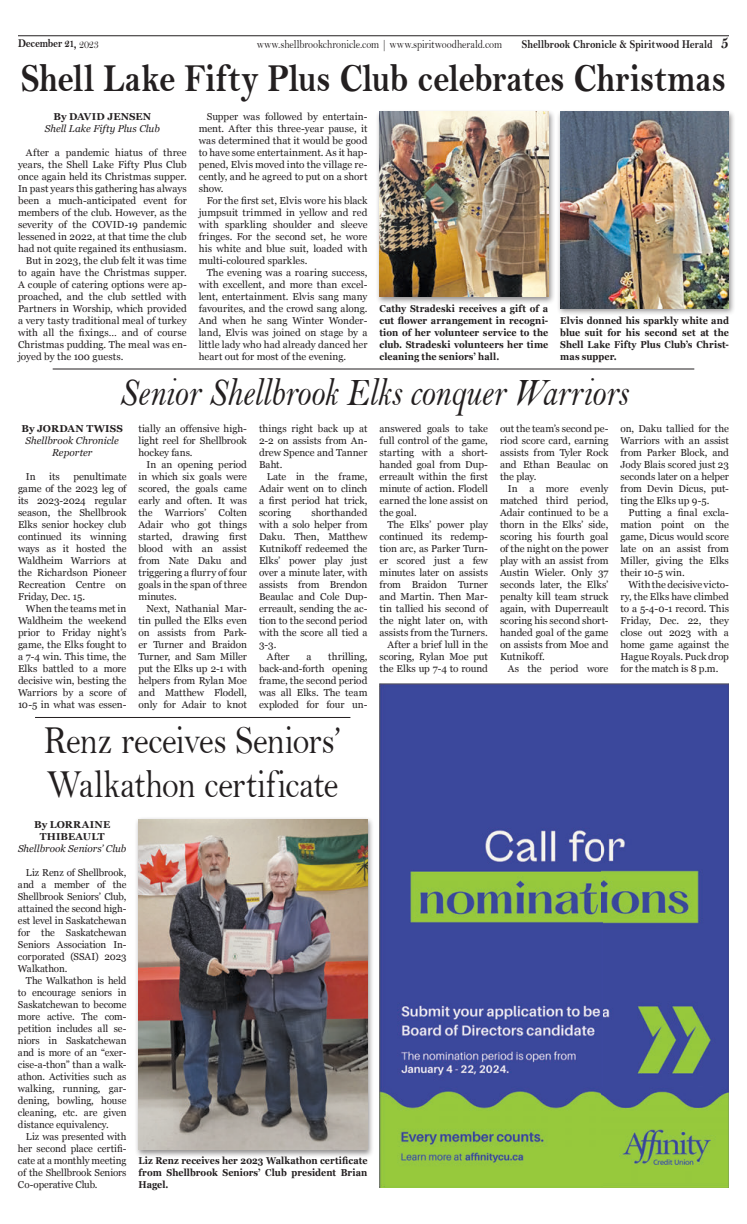
<style>
.page{position:relative;width:747px;height:1224px;background:#fff}
.page>*{position:absolute;margin:0;border:0;box-sizing:border-box;transform-origin:0 0}
.Head_Bell_Italic{font:40px "Bell MT Bold";letter-spacing:-.005em;color:#231f20;scale:.85 1}
.Head_Bell_Italic-2{font:40px/44px "Bell";letter-spacing:-.015em;color:#231f20;scale:.85 1}
.Head_Bell_Italic-3{font:40px "Bell MT Italic";letter-spacing:-.01em;color:#231f20;scale:.85 1}
.t1{font:12px "Bell";letter-spacing:-.01em;color:#231f20;scale:.85 1}
.t2{font:12px "Bell MT Bold";letter-spacing:-.005em;color:#231f20;scale:.85 1}
.t3{font:12px "Bell MT Bold";letter-spacing:-.025em;color:#231f20;scale:.85 1}
.BODY_TEXT{font:10px/12px "Georgia";color:#231f20;text-align:justify}
.Captions_Georgia_Bol{font:700 10px/12px "Georgia";letter-spacing:.005em;color:#231f20;text-align:justify;scale:.9 1}
.BODY_TEXT-2{font:italic 10px/12px "Georgia";color:#231f20;text-align:center}
.BODY_TEXT-3{font:700 10px "Georgia";letter-spacing:.01em;color:#231f20}
.s1{font-family:"Bell"}
.s2{font-size:18px}
</style>
<div class="page">
<hr style="left:18px;top:36px;width:711px;height:1px;background:#231f20">
<hr style="left:53px;top:369px;width:641px;height:1px;background:#231f20">
<div style="left:556px;top:109px;width:180px;height:207px;background:#231f20;opacity:.5"></div>
<img style="left:560px;top:112px;width:169px;height:196px">
<img style="left:380px;top:684px;width:349px;height:504px">
<div style="left:376px;top:109px;width:179px;height:196px;background:#231f20;opacity:.5"></div>
<img style="left:380px;top:112px;width:168px;height:185px">
<hr style="left:35px;top:717px;width:315px;height:1px;background:#231f20">
<div style="left:134px;top:816px;width:241px;height:342px;background:#231f20;opacity:.5"></div>
<img style="left:138px;top:819px;width:229px;height:331px">
<p class="t3" style="left:18px;top:36px;width:97px">December 21, <span class="s1">2023</span></p>
<p class="t1" style="left:257px;top:37px;width:290px">www.shellbrookchronicle.com | www.spiritwoodherald.com</p>
<p class="t2" style="left:522px;top:37px;width:245px">Shellbrook Chronicle &amp; Spiritwood Herald <span class="s2">5</span></p>
<p class="Head_Bell_Italic" style="left:21px;top:54px;width:831px">Shell Lake Fifty Plus Club celebrates Christmas</p>
<p class="BODY_TEXT-3" style="left:53px;top:111px;width:99px">By DAVID JENSEN</p>
<p class="BODY_TEXT-2" style="left:45px;top:123px;width:117px">Shell Lake Fifty Plus Club</p>
<p class="BODY_TEXT" style="left:18px;top:147px;width:170px;text-indent:8px">After a pandemic hiatus of three years, the Shell Lake Fifty Plus Club once again held its Christmas supper.<br>In past years this gathering has always been a much-anticipated event for members of the club. However, as the severity of the COVID-19 pandemic lessened in 2022, at that time the club had not quite regained its enthusiasm.</p>
<p class="BODY_TEXT" style="left:18px;top:255px;width:170px;text-indent:8px">But in 2023, the club felt it was time to again have the Christmas supper.<br>A couple of catering options were ap&shy;proached, and the club settled with Partners in Worship, which provided a very tasty traditional meal of turkey with all the fixings… and of course Christmas pudding. The meal was en&shy;joyed by the 100 guests.</p>
<p class="BODY_TEXT" style="left:199px;top:111px;width:170px;text-indent:8px">Supper was followed by entertain&shy;ment. After this three-year pause, it was determined that it would be good to have some entertainment. As it hap&shy;pened, Elvis moved into the village re&shy;cently, and he agreed to put on a short show.</p>
<p class="BODY_TEXT" style="left:199px;top:195px;width:170px;text-indent:8px">For the first set, Elvis wore his black jumpsuit trimmed in yellow and red with sparkling shoulder and sleeve fringes. For the second set, he wore his white and blue suit, loaded with multi-coloured sparkles.</p>
<p class="BODY_TEXT" style="left:199px;top:267px;width:170px;text-indent:8px">The evening was a roaring success, with excellent, and more than excel&shy;lent, entertainment. Elvis sang many favourites, and the crowd sang along.<br>And when he sang Winter Wonder&shy;land, Elvis was joined on stage by a little lady who had already danced her heart out for most of the evening.</p>
<p class="Captions_Georgia_Bol" style="left:380px;top:303px;width:189px">Cathy Stradeski receives a gift of a cut flower arrangement in recogni&shy;tion of her volunteer service to the club. Stradeski volunteers her time cleaning the seniors’ hall.</p>
<p class="Captions_Georgia_Bol" style="left:560px;top:315px;width:189px">Elvis donned his sparkly white and blue suit for his second set at the Shell Lake Fifty Plus Club’s Christ&shy;mas supper.</p>
<p class="Head_Bell_Italic-3" style="left:119px;top:368px;width:600px">Senior Shellbrook Elks conquer Warriors</p>
<p class="BODY_TEXT-3" style="left:21px;top:423px;width:103px">By JORDAN TWISS</p>
<p class="BODY_TEXT-2" style="left:26px;top:435px;width:95px">Shellbrook Chronicle<br>Reporter</p>
<p class="BODY_TEXT" style="left:26px;top:471px;width:11px">In</p>
<p class="BODY_TEXT" style="left:49px;top:471px;width:12px">its</p>
<p class="BODY_TEXT" style="left:18px;top:471px;width:110px;text-indent:56px">penultimate game of the 2023 leg of its 2023-2024 regular season, the Shellbrook Elks senior hockey club continued its winning ways as it hosted the Waldheim Warriors at the Richardson Pioneer Recreation Centre on Friday, Dec. 15.</p>
<p class="BODY_TEXT" style="left:18px;top:603px;width:110px;text-indent:8px">When the teams met in Waldheim the weekend prior to Friday night’s game, the Elks fought to a 7-4 win. This time, the Elks battled to a more decisive win, besting the Warriors by a score of 10-5 in what was essen-</p>
<p class="BODY_TEXT" style="left:139px;top:423px;width:110px">tially an offensive high&shy;light reel for Shellbrook hockey fans.</p>
<p class="BODY_TEXT" style="left:139px;top:459px;width:110px;text-indent:8px">In an opening period in which six goals were scored, the goals came early and often. It was the Warriors’ Colten Adair who got things started, drawing first blood with an assist from Nate Daku and triggering a flurry of four goals in the span of three minutes.</p>
<p class="BODY_TEXT" style="left:139px;top:603px;width:110px;text-indent:8px">Next, Nathanial Mar&shy;tin pulled the Elks even on assists from Park&shy;er Turner and Braidon Turner, and Sam Miller put the Elks up 2-1 with helpers from Rylan Moe and Matthew Flodell, only for Adair to knot</p>
<p class="BODY_TEXT" style="left:259px;top:423px;width:110px">things right back up at 2-2 on assists from An&shy;drew Spence and Tanner Baht.</p>
<p class="BODY_TEXT" style="left:259px;top:471px;width:110px;text-indent:8px">Late in the frame, Adair went on to clinch a first period hat trick, scoring</p>
<p class="BODY_TEXT" style="left:259px;top:507px;width:110px;text-indent:53px">shorthanded with a solo helper from Daku. Then, Matthew Kutnikoff redeemed the Elks’ power play just over a minute later, with assists from Brendon Beaulac and Cole Dup&shy;erreault, sending the ac&shy;tion to the second period with the score all tied a 3-3.</p>
<p class="BODY_TEXT" style="left:267px;top:651px;width:24px">After</p>
<p class="BODY_TEXT" style="left:306px;top:651px;width:7px">a</p>
<p class="BODY_TEXT" style="left:259px;top:651px;width:110px;text-indent:69px">thrilling, back-and-forth opening frame, the second period was all Elks. The team exploded for four un-</p>
<p class="Head_Bell_Italic-2" style="left:44px;top:718px;width:352px">Renz receives Seniors’<br>Walkathon certificate</p>
<p class="BODY_TEXT-3" style="left:34px;top:819px;width:78px">By LORRAINE</p>
<p class="BODY_TEXT-3" style="left:40px;top:831px;width:66px">THIBEAULT</p>
<p class="BODY_TEXT-2" style="left:18px;top:843px;width:110px">Shellbrook Seniors’ Club</p>
<p class="BODY_TEXT" style="left:18px;top:867px;width:110px;text-indent:8px">Liz Renz of Shellbrook, and a member of the Shellbrook Seniors’ Club, attained the second high&shy;est level in Saskatchewan for the Saskatchewan Seniors Association In&shy;corporated (SSAI) 2023<br>Walkathon.</p>
<p class="BODY_TEXT" style="left:18px;top:975px;width:110px;text-indent:8px">The Walkathon is held to encourage seniors in Saskatchewan to become more active. The com&shy;petition includes all se&shy;niors in Saskatchewan and is more of an “exer&shy;cise-a-thon” than a walk&shy;athon. Activities such as walking, running, gar&shy;dening, bowling, house cleaning, etc. are given distance equivalency.</p>
<p class="BODY_TEXT" style="left:18px;top:1131px;width:110px;text-indent:8px">Liz was presented with her second place certifi&shy;cate at a monthly meeting of the Shellbrook Seniors Co-operative Club.</p>
<p class="Captions_Georgia_Bol" style="left:139px;top:1155px;width:256px">Liz Renz receives her 2023 Walkathon certificate from Shellbrook Seniors’ Club president Brian Hagel.</p>
<p class="BODY_TEXT" style="left:380px;top:423px;width:110px">answered goals to take full control of the game, starting with a short&shy;handed goal from Dup&shy;erreault within the first minute of action. Flodell earned the lone assist on the goal.</p>
<p class="BODY_TEXT" style="left:380px;top:519px;width:110px;text-indent:8px">The Elks’ power play continued its redemp&shy;tion arc, as Parker Turn&shy;er scored just a few minutes later on assists from Braidon Turner and Martin. Then Mar&shy;tin tallied his second of the night later on, with assists from the Turners.</p>
<p class="BODY_TEXT" style="left:380px;top:639px;width:110px;text-indent:8px">After a brief lull in the scoring, Rylan Moe put the Elks up 7-4 to round</p>
<p class="BODY_TEXT" style="left:500px;top:423px;width:110px">out the team’s second pe&shy;riod score card, earning assists from Tyler Rock and Ethan Beaulac on the play.</p>
<p class="BODY_TEXT" style="left:500px;top:483px;width:110px;text-indent:8px">In a more evenly matched third period, Adair continued to be a thorn in the Elks’ side, scoring his fourth goal of the night on the power play with an assist from Austin Wieler. Only 37 seconds later, the Elks’ penalty kill team struck again, with Duperreault scoring his second short&shy;handed goal of the game on assists from Moe and Kutnikoff.</p>
<p class="BODY_TEXT" style="left:508px;top:663px;width:102px">As the period wore</p>
<p class="BODY_TEXT" style="left:620px;top:423px;width:110px">on, Daku tallied for the Warriors with an assist from Parker Block, and Jody Blais scored just 23 seconds later on a helper from Devin Dicus, put&shy;ting the Elks up 9-5.</p>
<p class="BODY_TEXT" style="left:620px;top:507px;width:110px;text-indent:8px">Putting a final excla&shy;mation point on the game, Dicus would score late on an assist from Miller, giving the Elks their 10-5 win.</p>
<p class="BODY_TEXT" style="left:620px;top:579px;width:110px;text-indent:8px">With the decisive victo&shy;ry, the Elks have climbed to a 5-4-0-1 record. This Friday, Dec. 22, they close out 2023 with a home game against the Hague Royals. Puck drop for the match is 8 p.m.</p>
</div>
